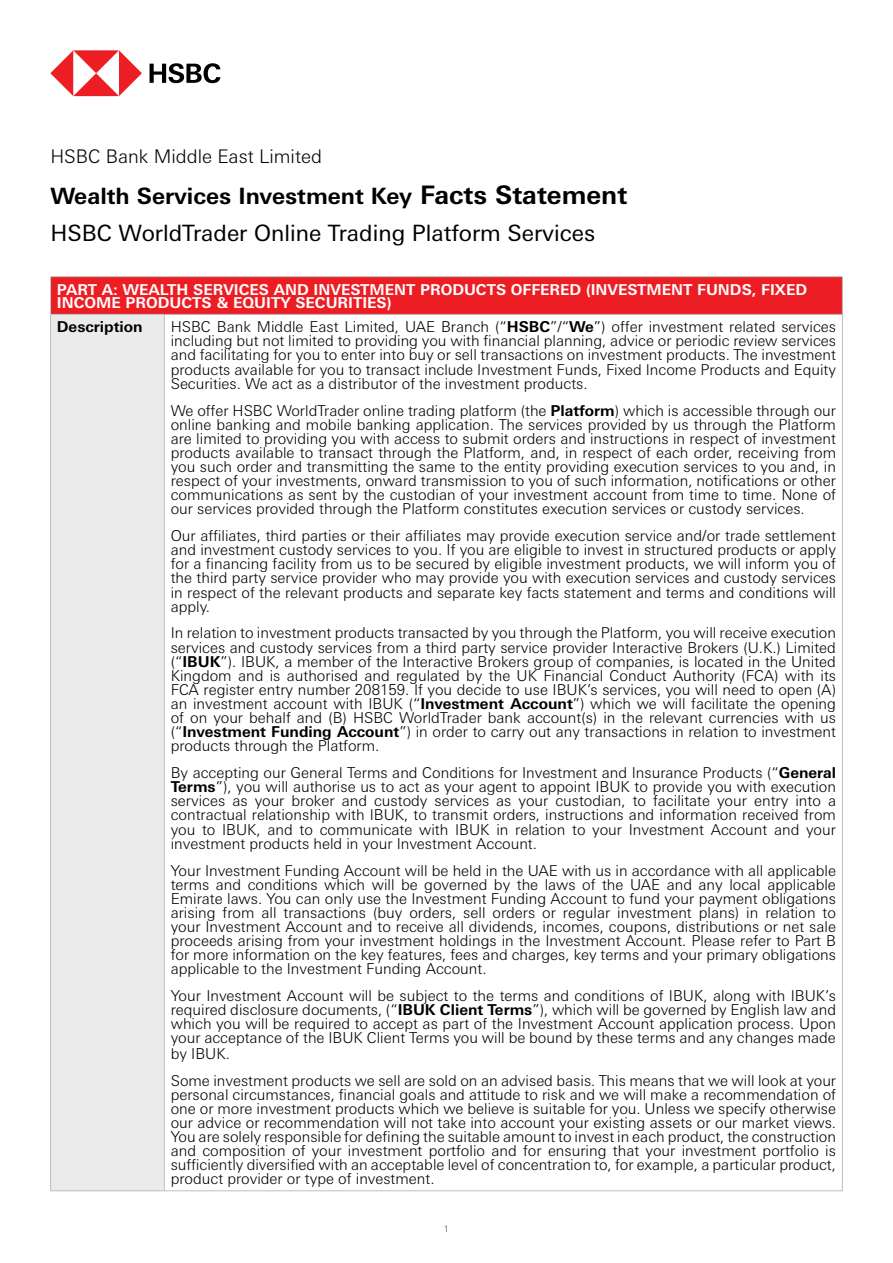
<style>
.page{position:relative;width:893px;height:1263px;background:#fff}
.page>*{position:absolute;margin:0;border:0;box-sizing:border-box;transform-origin:0 0}
.t1{font:700 25.5px "Univers Nextfor HSBC";color:#000}
.t2{font:22.5px "Univers Nextfor HSBC";color:#000}
.t3{font:700 22.5px "Univers Nextfor HSBC";color:#000}
.t4{font:300 18.75px "Univers Nextfor HSBC";color:#000}
.t5{font:300 15px/14.1px "Univers Nextfor HSBC";color:#000;text-align:justify}
.t6{font:700 15px/13.5px "Univers Nextfor HSBC";color:#fff}
.t7{font:700 15px "Univers Nextfor HSBC";color:#000}
.t8{font:9px "Univers Next Arabic";color:#6d6e71}
.s1{font-weight:700}
</style>
<div class="page">
<svg style="left:50px;top:50px;width:92px;height:46px"></svg>
<svg style="left:150px;top:63px;width:70px;height:20px"></svg>
<div style="left:51px;top:277px;width:791px;height:37px;background:#ed1d24"></div>
<div style="left:51px;top:314px;width:113px;height:877px;background:#ebebec"></div>
<hr style="left:50px;top:276px;width:114px;height:1px;background:#bcbec0">
<hr style="left:50px;top:277px;width:1px;height:37px;background:#bcbec0">
<hr style="left:164px;top:276px;width:679px;height:1px;background:#bcbec0">
<hr style="left:842px;top:277px;width:1px;height:37px;background:#bcbec0">
<hr style="left:50px;top:314px;width:114px;height:1px;background:#bcbec0">
<hr style="left:50px;top:315px;width:1px;height:875px;background:#bcbec0">
<hr style="left:164px;top:314px;width:679px;height:1px;background:#bcbec0">
<hr style="left:164px;top:315px;width:1px;height:875px;background:#bcbec0">
<hr style="left:842px;top:315px;width:1px;height:875px;background:#bcbec0">
<hr style="left:50px;top:1190px;width:114px;height:1px;background:#bcbec0">
<hr style="left:164px;top:1190px;width:679px;height:1px;background:#bcbec0">
<p class="t4" style="left:50px;top:143px;width:273px">HSBC Bank Middle East Limited</p>
<h1 class="t1" style="left:420px;top:176px;width:209px">Facts Statement</h1>
<h2 class="t3" style="left:50px;top:179px;width:363px">Wealth Services Investment Key</h2>
<h2 class="t2" style="left:50px;top:217px;width:546px">HSBC WorldTrader Online Trading Platform Services</h2>
<p class="t6" style="left:57px;top:281px;width:752px">PART A: WEALTH SERVICES AND INVESTMENT PRODUCTS OFFERED (INVESTMENT FUNDS, FIXED<br>INCOME PRODUCTS &amp; EQUITY SECURITIES(</p>
<p class="t5" style="left:171px;top:319px;width:667px">HSBC Bank Middle East Limited, UAE Branch (“<span class="s1">HSBC</span> “/” <span class="s1">We</span>”) offer investment related services</p>
<p class="t7" style="left:57px;top:316px;width:87px">Description</p>
<p class="t5" style="left:171px;top:333px;width:667px">including but not limited to providing you with financial planning, advice or periodic review services and facilitating for you to enter into buy or sell transactions on investment products. The investment products available for you to transact include Investment Funds, Fixed Income Products and Equity Securities. We act as a distributor of the investment products.</p>
<p class="t5" style="left:171px;top:402px;width:667px">We offer HSBC WorldTrader online trading platform (the <span class="s1">Platform</span>) which is accessible through our online banking and mobile banking application. The services provided by us through the Platform are limited to providing you with access to submit orders and instructions in respect of investment products available to transact through the Platform, and in, respect of each order, receiving from you such order and transmitting the same to the entity providing execution services to you and in, respect of your investments, onward transmission to you of such information, notifications or other communications as sent by the custodian of your investment account from time to time. None of our services provided through the Platform constitutes execution services or custody services.</p>
<p class="t5" style="left:171px;top:528px;width:667px">Our affiliates, third parties or their affiliates may provide execution service and/or trade settlement and investment custody services to you If. you are eligible to invest in structured products or apply for a financing facility from us to be secured by eligible investment products, we will inform you of the third party service provider who may provide you with execution services and custody services in respect of the relevant products and separate key facts statement and terms and conditions will apply.</p>
<p class="t5" style="left:171px;top:625px;width:667px">In relation to investment products transacted by you through the Platform, you will receive execution services and custody services from a third party service provider Interactive Brokers U( K. ) . Limited (“<span class="s1">IBUK</span>”). IBUK a, member of the Interactive Brokers group of companies is, located in the United Kingdom and is authorised and regulated by the UK Financial Conduct Authority (FCA) with its FCA register entry number 208159. If you decide to use IBUK s’ services, you will need to open A( ( an investment account with IBUK (“<span class="s1">Investment Account</span>”) which we will facilitate the opening of on your behalf and (B) HSBC WorldTrader bank account s( ) in the relevant currencies with us (“<span class="s1">Investment Funding Account</span>”) in order to carry out any transactions in relation to investment products through the Platform.</p>
<p class="t5" style="left:171px;top:765px;width:667px;text-align:right">By accepting our General Terms and Conditions for Investment and Insurance Products (“<span class="s1">General<br>Terms</span>”), you will authorise us to act as your agent to appoint IBUK to provide you with execution a</p>
<p class="t5" style="left:653px;top:793px;width:58px">facilitate</p>
<p class="t5" style="left:171px;top:793px;width:667px;text-align:left">services<br>contractual relationship with IBUK, to transmit orders, instructions and information received from you to IBUK, and to communicate with IBUK in relation to your Investment Account and your investment products held in your Investment Account.</p>
<p class="t5" style="left:171px;top:862px;width:667px;text-align:right">Your Investment Funding Account will be held in the UAE with us in accordance with all applicable terms and conditions which will be governed by the laws of the UAE and any local applicable Emirate laws. You can only use the Investment Funding Account to fund your payment obligations to</p>
<p class="t5" style="left:292px;top:793px;width:45px">broker</p>
<p class="t5" style="left:342px;top:793px;width:27px">and</p>
<p class="t5" style="left:374px;top:793px;width:55px">custody</p>
<p class="t5" style="left:435px;top:793px;width:56px">services</p>
<p class="t5" style="left:555px;top:793px;width:72px">custodian,</p>
<p class="t5" style="left:795px;top:793px;width:27px">into</p>
<p class="t5" style="left:633px;top:793px;width:15px">to</p>
<p class="t5" style="left:754px;top:793px;width:36px">entry</p>
<p class="t5" style="left:232px;top:793px;width:17px">as</p>
<p class="t5" style="left:496px;top:793px;width:17px">as</p>
<p class="t5" style="left:255px;top:793px;width:31px">your</p>
<p class="t5" style="left:519px;top:793px;width:31px">your</p>
<p class="t5" style="left:717px;top:793px;width:31px">your</p>
<p class="t5" style="left:223px;top:904px;width:33px">from</p>
<p class="t5" style="left:171px;top:904px;width:667px;text-align:left">arising<br>your Investment Account and to receive all dividends, incomes, coupons, distributions or net sale proceeds arising from your investment holdings in the Investment Account. Please refer to Part B for more information on the key features, fees and charges, key terms and your primary obligations applicable to the Investment Funding Account.</p>
<p class="t5" style="left:171px;top:987px;width:667px">Your Investment Account will be subject to the terms and conditions of IBUK, along with IBUK s’ required disclosure documents, (“<span class="s1">IBUK Client Terms</span>”), which will be governed by English law and which you will be required to accept as part of the Investment Account application process. Upon your acceptance of the IBUK Client Terms you will be bound by these terms and any changes made by IBUK.</p>
<p class="t5" style="left:171px;top:1072px;width:667px">Some investment products we sell are sold on an advised basis. This means that we will look at your personal circumstances, financial goals and attitude to risk and we will make a recommendation of one or more investment products which we believe is suitable for you. Unless we specify otherwise our advice or recommendation will not take into account your existing assets or our market views.<br>You are solely responsible for defining the suitable amount to invest in each product, the construction and composition of your investment portfolio and for ensuring that your investment portfolio is sufficiently diversified with an acceptable level of concentration to, for example a, particular product, product provider or type of investment.</p>
<p class="t5" style="left:261px;top:904px;width:17px">all</p>
<p class="t5" style="left:284px;top:904px;width:84px">transactions</p>
<p class="t5" style="left:373px;top:904px;width:31px">(buy</p>
<p class="t5" style="left:409px;top:904px;width:49px">orders,</p>
<p class="t5" style="left:463px;top:904px;width:24px">sell</p>
<p class="t5" style="left:492px;top:904px;width:44px">orders</p>
<p class="t5" style="left:563px;top:904px;width:49px">regular</p>
<p class="t5" style="left:617px;top:904px;width:76px">investment</p>
<p class="t5" style="left:699px;top:904px;width:42px">plans)</p>
<p class="t5" style="left:746px;top:904px;width:14px">in</p>
<p class="t5" style="left:765px;top:904px;width:52px">relation</p>
<p class="t5" style="left:542px;top:904px;width:15px">or</p>
<p class="t8" style="left:444px;top:1223px;width:7px">1</p>
</div>
